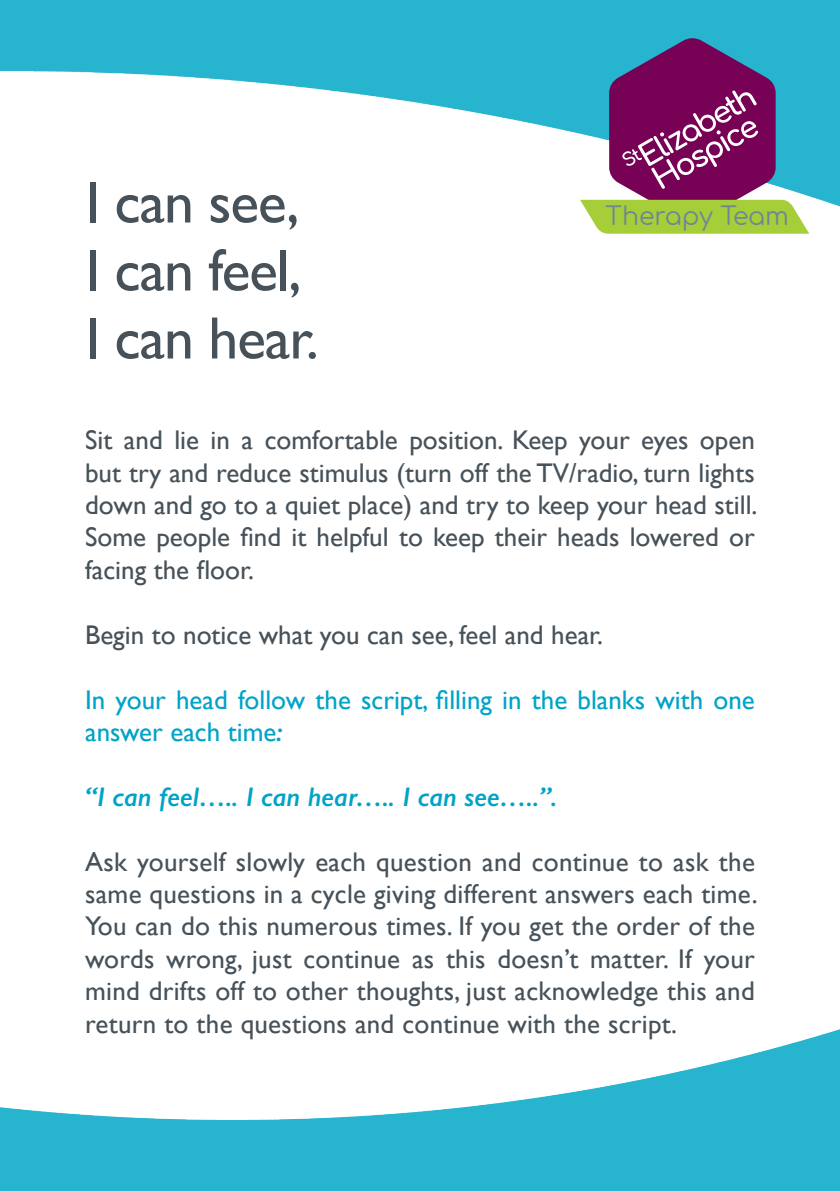
<style>
.page{position:relative;width:840px;height:1191px;background:#fff}
.page>*{position:absolute;margin:0;border:0;box-sizing:border-box;transform-origin:0 0}
.t1{font:60px/68px "Gill Sans";letter-spacing:-.02em;color:#465159}
.t2{font:27px/32.4px "Gill Sans";color:#465159;text-align:justify}
.t3{font:27px/32.4px "Gill Sans";color:#00a3c7}
.t4{font:italic 600 27px "Gill Sans";color:#00a3c7}
.t5{font:25.2px "Comfortaa";color:#6f8694}
.s1{font-weight:600;font-style:italic}
</style>
<div class="page">
<img style="left:0;top:1029px;width:839px;height:162px">
<img style="left:0;top:0;width:839px;height:207px">
<svg style="left:579px;top:38px;width:229px;height:196px;background:#7a7085"></svg>
<h1 class="t1" style="left:85px;top:168px;width:235px">I can see,<br>I can feel,<br>I can hear.</h1>
<p class="t5" style="left:605px;top:193px;width:185px">Therapy Team</p>
<p class="t2" style="left:85px;top:423px;width:673px">Sit and lie in a comfortable position. Keep your eyes open but try and reduce stimulus (turn off the TV/radio, turn lights down and go to a quiet place) and try to keep your head still.<br>Some people find it helpful to keep their heads lowered or facing the floor.</p>
<p class="t2" style="left:85px;top:618px;width:519px">Begin to notice what you can see, feel and hear.</p>
<p class="t3" style="left:85px;top:683px;width:670px">In your head follow the script, filling in the blanks with one answer each time<span class="s1">:</span></p>
<p class="t4" style="left:85px;top:780px;width:473px">“I can feel….. I can hear….. I can see…..”.</p>
<p class="t2" style="left:85px;top:845px;width:673px">Ask yourself slowly each question and continue to ask the same questions in a cycle giving different answers each time.<br>You can do this numerous times. If you get the order of the words wrong, just continue as this doesn’t matter. If your mind drifts off to other thoughts, just acknowledge this and return to the questions and continue with the script.</p>
</div>
